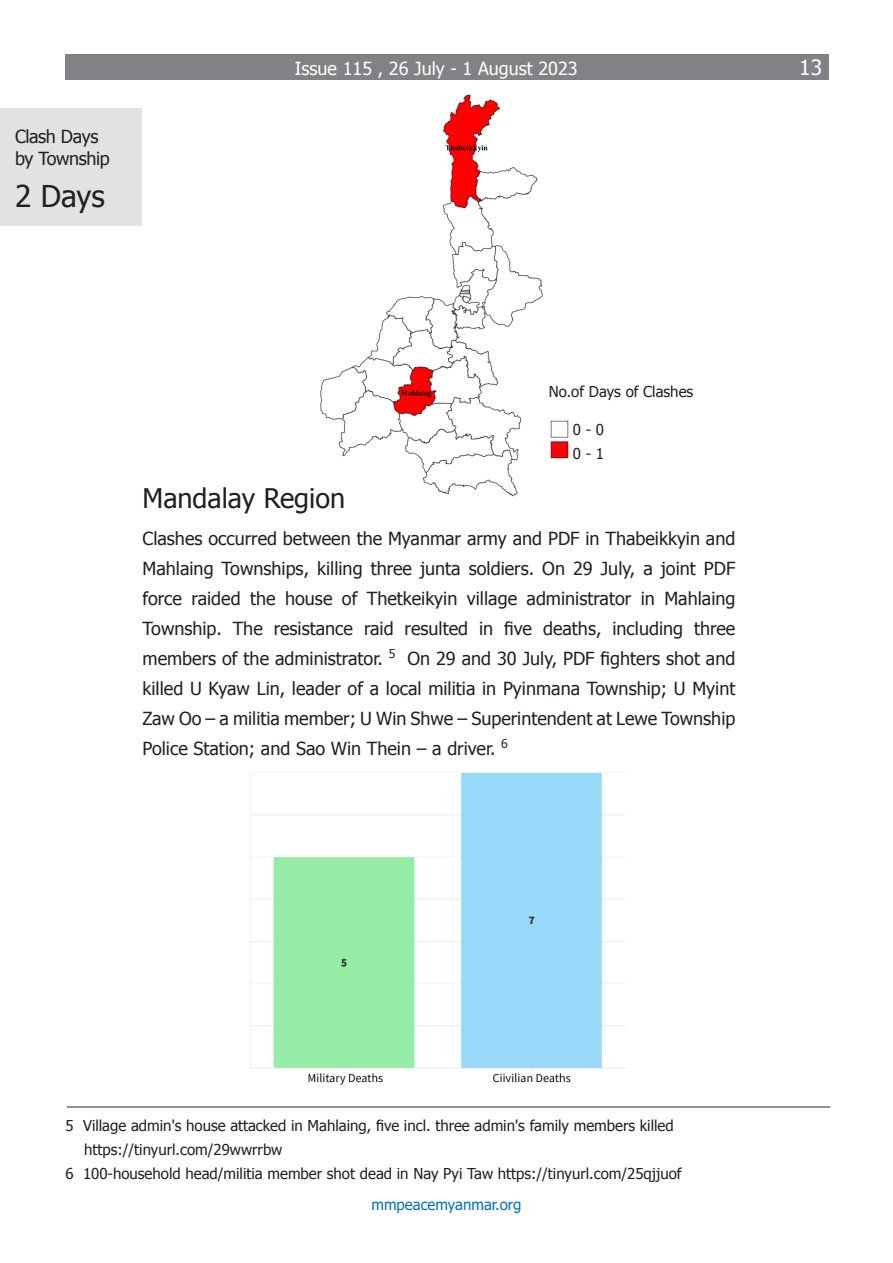
<style>
.page{position:relative;width:893px;height:1263px;background:#fff}
.page>*{position:absolute;margin:0;border:0;box-sizing:border-box;transform-origin:0 0}
.t1{font:30px "Zawgyi One";color:#231f20}
.t2{font:27px "Zawgyi One";color:#231f20}
.t3{font:21px "Zawgyi One";color:#fff}
.t4{font:18px/30px "Zawgyi One";color:#231f20;text-align:justify}
.t5{font:18px "Zawgyi One";color:#fff}
.t6{font:18px "Zawgyi One";letter-spacing:-.02em;color:#231f20}
.t7{font:15px "Zawgyi One";color:#231f20}
.t8{font:15px "Tahoma";color:#0072bc}
</style>
<div class="page">
<div style="left:65px;top:54px;width:763px;height:26px;background:#808285"></div>
<img style="left:320px;top:94px;width:242px;height:403px">
<img style="left:250px;top:772px;width:375px;height:313px">
<hr style="left:67px;top:1107px;width:763px;height:1px;background:#231f20">
<img style="left:549px;top:419px;width:20px;height:41px">
<div style="left:0;top:108px;width:141px;height:118px;background:#e1e2e4"></div>
<p class="t6" style="left:15px;top:124px;width:85px">Clash Days</p>
<p class="t6" style="left:15px;top:146px;width:96px">by Township</p>
<p class="t1" style="left:15px;top:176px;width:91px">2 Days</p>
<p class="t5" style="left:295px;top:56px;width:284px">Issue 115 , 26 July - 1 August 2023</p>
<p class="t3" style="left:799px;top:54px;width:24px">13</p>
<p class="t7" style="left:549px;top:381px;width:146px">No.of Days of Clashes</p>
<p class="t7" style="left:573px;top:419px;width:33px">0 - 0</p>
<p class="t7" style="left:573px;top:443px;width:33px">0 - 1</p>
<p class="t2" style="left:143px;top:480px;width:204px">Mandalay Region</p>
<p class="t4" style="left:143px;top:525px;width:594px">Clashes occurred between the Myanmar army and PDF in Thabeikkyin and Mahlaing Townships, killing three junta soldiers. On 29 July, a joint PDF force raided the house of Thetkeikyin village administrator in Mahlaing Township. The resistance raid resulted in five deaths, including three members of the administrator. <sup>5</sup> On 29 and 30 July, PDF fighters shot and killed U Kyaw Lin, leader of a local militia in Pyinmana Township; U Myint Zaw Oo – a militia member; U Win Shwe – Superintendent at Lewe Township Police Station; and Sao Win Thein – a driver. <sup>6</sup></p>
<p class="t7" style="left:65px;top:1116px;width:610px">5 Village admin's house attacked in Mahlaing, five incl. three admin's family members killed</p>
<p class="t7" style="left:84px;top:1140px;width:200px">https://tinyurl.com/29wwrrbw</p>
<p class="t7" style="left:65px;top:1164px;width:618px">6 100-household head/militia member shot dead in Nay Pyi Taw https://tinyurl.com/25qjjuof</p>
<p class="t8" style="left:371px;top:1195px;width:152px">mmpeacemyanmar.org</p>
</div>
